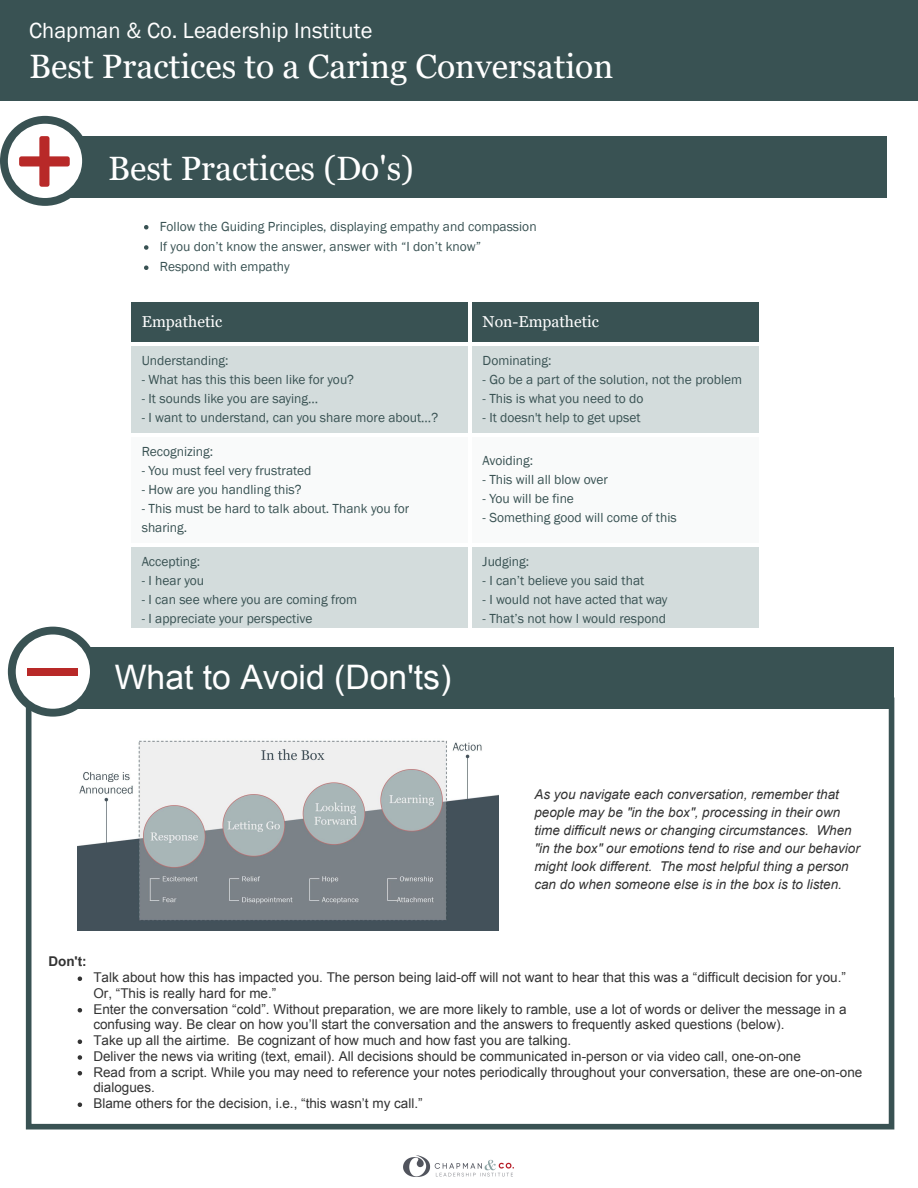
<style>
.page{position:relative;width:918px;height:1188px;background:#fff}
.page>*{position:absolute;margin:0;border:0;box-sizing:border-box;transform-origin:0 0}
.t1{font:33.75px "Georgia";color:#fff}
.t2{font:33.75px "Arial";color:#fff}
.t3{font:22.5px "Franklin Gothic";color:#fff}
.t4{font:15.75px "Georgia";color:#fff}
.t5{font:13.5px/15.8px "Arial";color:#333}
.t6{font:13.5px/20.2px "Franklin Gothic";color:#395253}
.t7{font:italic 13.5px/18px "Arial";color:#333}
.t8{font:700 13.5px "Arial";color:#333}
</style>
<div class="page">
<div style="left:0;top:0;width:918px;height:100px;background:#395253"></div>
<img style="left:403px;top:1155px;width:111px;height:22px">
<div style="left:26px;top:698px;width:868px;height:431px;border:6px solid #395253"></div>
<div style="left:24px;top:136px;width:863px;height:62px;background:#395253"></div>
<svg style="left:144px;top:225px;width:4px;height:5px"></svg>
<svg style="left:144px;top:245px;width:4px;height:5px"></svg>
<svg style="left:144px;top:266px;width:4px;height:4px"></svg>
<div style="left:0;top:116px;width:90px;height:90px;background:#395253;border-radius:50%"></div>
<div style="left:8px;top:124px;width:74px;height:74px;background:#fff;border-radius:50%"></div>
<svg style="left:19px;top:136px;width:51px;height:51px"></svg>
<div style="left:128px;top:299px;width:341px;height:44px;background:#395253"></div>
<div style="left:469px;top:299px;width:292px;height:44px;background:#395253"></div>
<div style="left:128px;top:343px;width:341px;height:91px;background:#d3dcdc"></div>
<div style="left:469px;top:343px;width:292px;height:91px;background:#d3dcdc"></div>
<div style="left:128px;top:434px;width:341px;height:110px;background:#f9fafa"></div>
<div style="left:469px;top:434px;width:292px;height:110px;background:#f9fafa"></div>
<div style="left:128px;top:544px;width:341px;height:84px;background:#d3dcdc"></div>
<div style="left:469px;top:544px;width:292px;height:84px;background:#d3dcdc"></div>
<hr style="left:759px;top:543px;width:4px;height:85px;background:#fff">
<hr style="left:127px;top:543px;width:4px;height:85px;background:#fff">
<hr style="left:468px;top:543px;width:3px;height:85px;background:#fff">
<hr style="left:468px;top:543px;width:295px;height:4px;background:#fff">
<hr style="left:759px;top:433px;width:4px;height:114px;background:#fff">
<hr style="left:127px;top:543px;width:344px;height:4px;background:#fff">
<hr style="left:127px;top:433px;width:4px;height:114px;background:#fff">
<hr style="left:468px;top:433px;width:3px;height:114px;background:#fff">
<hr style="left:468px;top:433px;width:295px;height:3px;background:#fff">
<hr style="left:759px;top:342px;width:4px;height:94px;background:#fff">
<hr style="left:127px;top:433px;width:344px;height:3px;background:#fff">
<hr style="left:127px;top:342px;width:4px;height:94px;background:#fff">
<hr style="left:468px;top:342px;width:3px;height:94px;background:#fff">
<hr style="left:468px;top:298px;width:295px;height:3px;background:#fff">
<hr style="left:468px;top:342px;width:295px;height:3px;background:#fff">
<hr style="left:759px;top:298px;width:4px;height:47px;background:#fff">
<hr style="left:127px;top:298px;width:344px;height:3px;background:#fff">
<hr style="left:127px;top:342px;width:344px;height:3px;background:#fff">
<hr style="left:127px;top:298px;width:4px;height:47px;background:#fff">
<hr style="left:468px;top:298px;width:3px;height:47px;background:#fff">
<div style="left:32px;top:647px;width:862px;height:62px;background:#395253"></div>
<div style="left:8px;top:627px;width:90px;height:90px;background:#395253;border-radius:50%"></div>
<div style="left:16px;top:634px;width:74px;height:75px;background:#fff;border-radius:50%"></div>
<div style="left:27px;top:668px;width:51px;height:8px;background:#b82928"></div>
<svg style="left:78px;top:976px;width:4px;height:5px"></svg>
<svg style="left:78px;top:1008px;width:4px;height:4px"></svg>
<svg style="left:78px;top:1040px;width:4px;height:4px"></svg>
<svg style="left:78px;top:1055px;width:4px;height:5px"></svg>
<svg style="left:78px;top:1071px;width:4px;height:5px"></svg>
<svg style="left:78px;top:1102px;width:4px;height:5px"></svg>
<img style="left:78px;top:740px;width:420px;height:190px">
<h2 class="t3" style="left:29px;top:17px;width:345px">Chapman &amp; Co. Leadership Institute</h2>
<h1 class="t1" style="left:29px;top:46px;width:586px">Best Practices to a Caring Conversation</h1>
<h1 class="t1" style="left:108px;top:148px;width:307px">Best Practices (Do's)</h1>
<p class="t6" style="left:160px;top:216px;width:378px">Follow the Guiding Principles, displaying empathy and compassion<br>If you don’t know the answer, answer with “I don’t know”<br>Respond with empathy</p>
<p class="t4" style="left:142px;top:312px;width:82px">Empathetic</p>
<p class="t4" style="left:483px;top:312px;width:118px">Non-Empathetic</p>
<p class="t6" style="left:142px;top:350px;width:88px">Understanding:</p>
<p class="t6" style="left:142px;top:369px;width:214px">- What has this this been like for you?</p>
<p class="t6" style="left:142px;top:388px;width:178px">- It sounds like you are saying…</p>
<p class="t6" style="left:142px;top:408px;width:298px">- I want to understand, can you share more about…?</p>
<p class="t6" style="left:483px;top:350px;width:70px">Dominating:</p>
<p class="t6" style="left:483px;top:369px;width:261px">- Go be a part of the solution, not the problem</p>
<p class="t6" style="left:483px;top:388px;width:162px">- This is what you need to do</p>
<p class="t6" style="left:483px;top:408px;width:159px">- It doesn't help to get upset</p>
<p class="t6" style="left:142px;top:441px;width:73px">Recognizing:</p>
<p class="t6" style="left:142px;top:460px;width:171px">- You must feel very frustrated</p>
<p class="t6" style="left:142px;top:480px;width:161px">- How are you handling this?</p>
<p class="t6" style="left:142px;top:499px;width:269px;line-height:19.2px">- This must be hard to talk about. Thank you for sharing.</p>
<p class="t6" style="left:142px;top:552px;width:60px">Accepting:</p>
<p class="t6" style="left:142px;top:571px;width:64px">- I hear you</p>
<p class="t6" style="left:142px;top:590px;width:217px">- I can see where you are coming from</p>
<p class="t6" style="left:142px;top:609px;width:172px">- I appreciate your perspective</p>
<h1 class="t2" style="left:115px;top:655px;width:338px">What to Avoid (Don'ts)</h1>
<p class="t6" style="left:483px;top:450px;width:52px">Avoiding:</p>
<p class="t6" style="left:483px;top:469px;width:127px">- This will all blow over</p>
<p class="t6" style="left:483px;top:489px;width:93px">- You will be fine</p>
<p class="t6" style="left:483px;top:508px;width:196px">- Something good will come of this</p>
<p class="t6" style="left:483px;top:552px;width:48px">Judging:</p>
<p class="t6" style="left:483px;top:571px;width:163px">- I can’t believe you said that</p>
<p class="t6" style="left:483px;top:590px;width:186px">- I would not have acted that way</p>
<p class="t6" style="left:483px;top:609px;width:185px">- That’s not how I would respond</p>
<p class="t7" style="left:534px;top:785px;width:327px">As you navigate each conversation, remember that people may be "in the box", processing in their own time difficult news or changing circumstances. When "in the box" our emotions tend to rise and our behavior might look different. The most helpful thing a person can do when someone else is in the box is to listen.</p>
<p class="t8" style="left:48px;top:953px;width:40px">Don't:</p>
<p class="t5" style="left:93px;top:970px;width:771px">Talk about how this has impacted you. The person being laid-off will not want to hear that this was a “difficult decision for you.” Or, “This is really hard for me.”<br>Enter the conversation “cold”. Without preparation, we are more likely to ramble, use a lot of words or deliver the message in a confusing way. Be clear on how you’ll start the conversation and the answers to frequently asked questions (below).<br>Take up all the airtime. Be cognizant of how much and how fast you are talking.<br>Deliver the news via writing (text, email). All decisions should be communicated in-person or via video call, one-on-one<br>Read from a script. While you may need to reference your notes periodically throughout your conversation, these are one-on-one dialogues.<br>Blame others for the decision, i.e., “this wasn’t my call.”</p>
</div>
